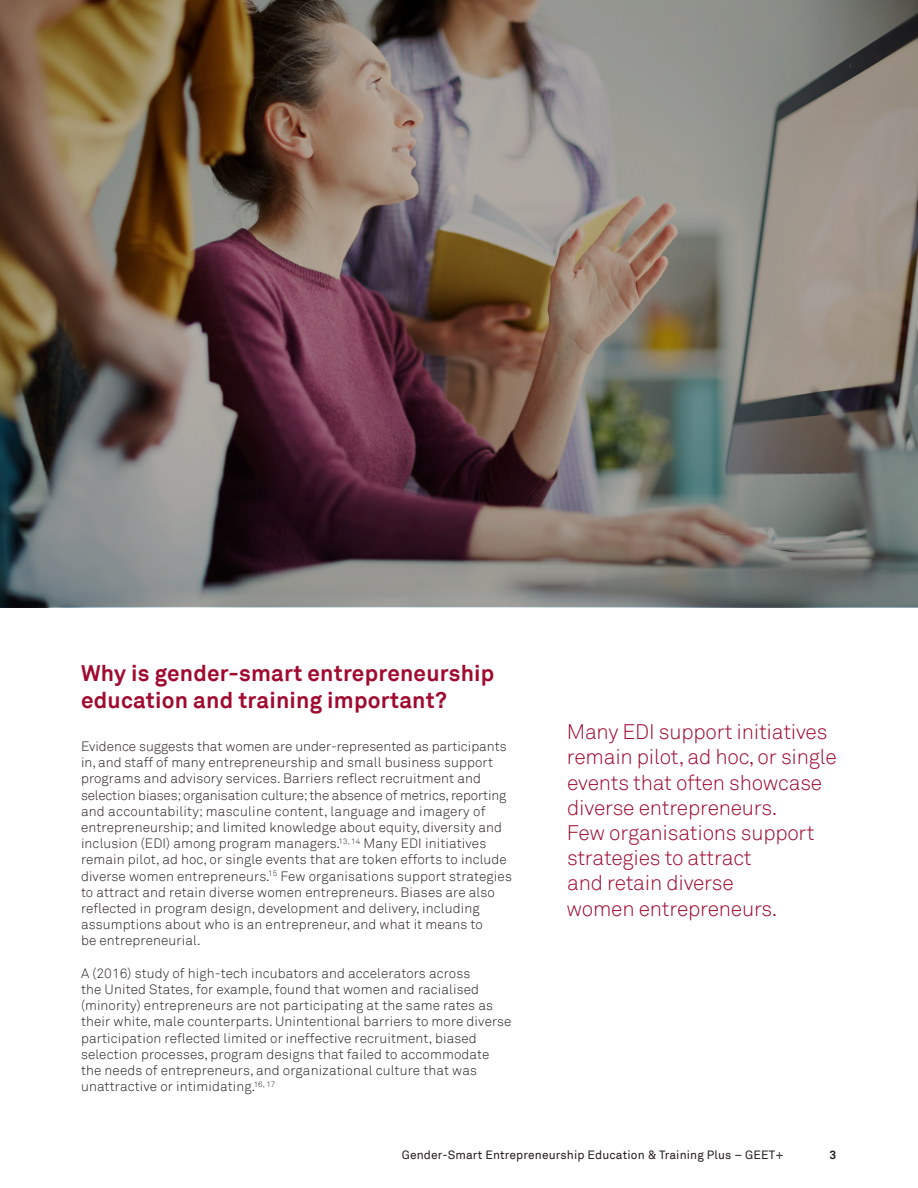
<style>
.page{position:relative;width:918px;height:1188px;background:#fff}
.page>*{position:absolute;margin:0;border:0;box-sizing:border-box;transform-origin:0 0}
.t1{font:700 22.5px/27px "Akkurat";letter-spacing:.01em;color:#a00a2f}
.pullquote-highlight{font:300 21px/25.2px "Akkurat";letter-spacing:-.01em;color:#a00a2f}
.body{font:300 13.5px/16.2px "Akkurat";letter-spacing:.01em;color:#231f20}
.t2{font:12px "Akkurat";letter-spacing:.01em;color:#231f20}
.t3{font:700 12px "Akkurat";color:#231f20}
</style>
<div class="page">
<img style="left:0;top:0;width:918px;height:608px">
<h2 class="t1" style="left:81px;top:660px;width:415px">Why is gender-smart entrepreneurship education and training important?</h2>
<p class="body" style="left:81px;top:738px;width:432px">Evidence suggests that women are under-represented as participants in, and staff of many entrepreneurship and small business support programs and advisory services. Barriers reflect recruitment and selection biases; organisation culture; the absence of metrics, reporting and accountability; masculine content, language and imagery of entrepreneurship; and limited knowledge about equity, diversity and inclusion (EDI) among program managers.<sup>13,</sup> <sup>14</sup> Many EDI initiatives remain pilot, ad hoc, or single events that are token efforts to include diverse women entrepreneurs.<sup>15</sup> Few organisations support strategies to attract and retain diverse women entrepreneurs. Biases are also reflected in program design, development and delivery, including assumptions about who is an entrepreneur, and what it means to<br>be entrepreneurial.</p>
<p class="body" style="left:81px;top:965px;width:432px">A (2016) study of high-tech incubators and accelerators across<br>the United States, for example, found that women and racialised (minority) entrepreneurs are not participating at the same rates as their white, male counterparts. Unintentional barriers to more diverse participation reflected limited or ineffective recruitment, biased selection processes, program designs that failed to accommodate the needs of entrepreneurs, and organizational culture that was unattractive or intimidating.<sup>16,</sup> <sup>17</sup></p>
<p class="pullquote-highlight" style="left:567px;top:720px;width:272px">Many EDI support initiatives remain pilot, ad hoc, or single events that often showcase diverse entrepreneurs.<br>Few organisations support strategies to attract<br>and retain diverse<br>women entrepreneurs.</p>
<p class="t2" style="left:402px;top:1147px;width:383px">Gender-Smart Entrepreneurship Education &amp; Training Plus – GEET+</p>
<p class="t3" style="left:830px;top:1147px;width:8px">3</p>
</div>
